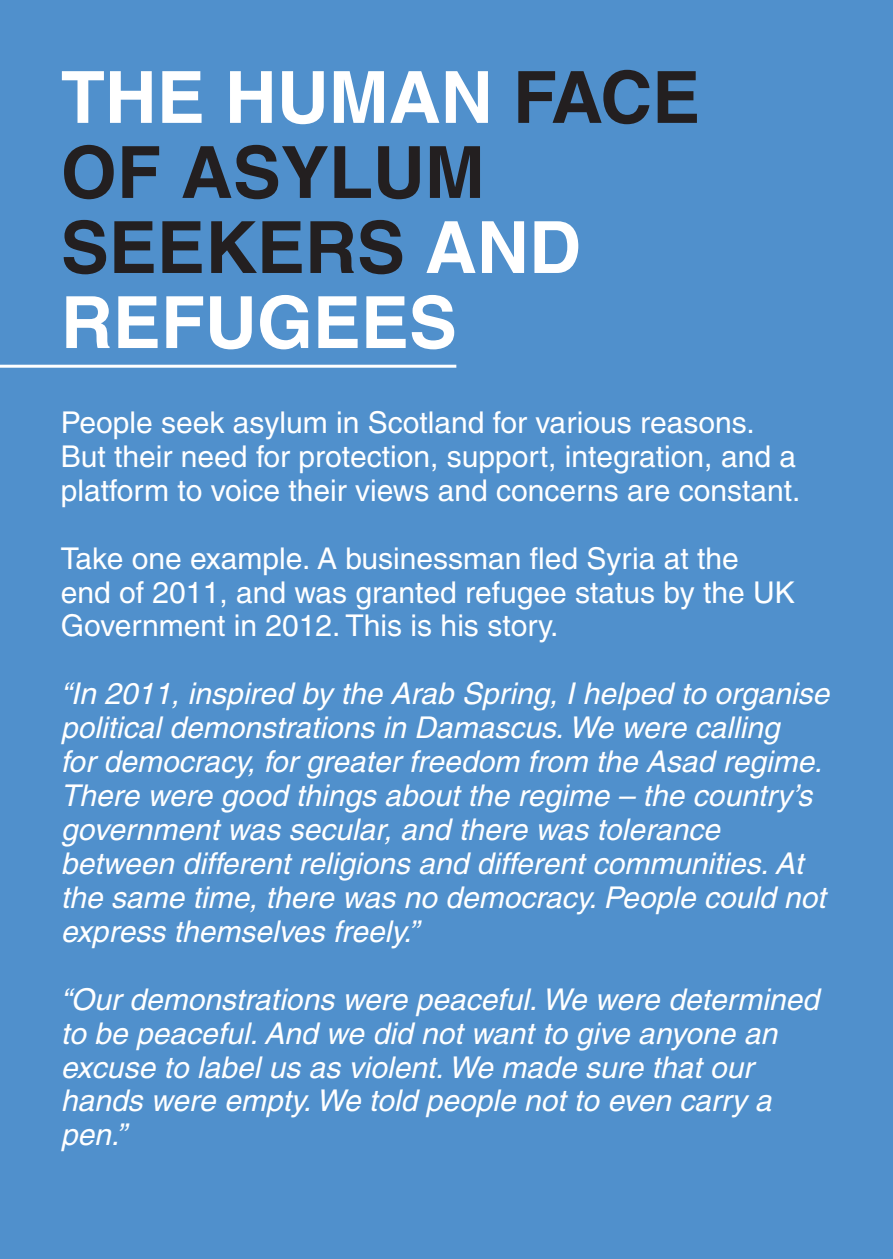
<style>
.page{position:relative;width:893px;height:1259px;background:#5090cc}
.page>*{position:absolute;margin:0;border:0;box-sizing:border-box;transform-origin:0 0}
.t1{font:700 72px/75px "Helvetica";color:#fff}
.t2{font:italic 30px/33.9px "Helvetica";color:#fff}
.t3{font:30px/33.9px "Helvetica CE";color:#fff}
.s1{color:#231f20}
</style>
<div class="page">
<hr style="left:0;top:365px;width:456px;height:3px;background:#fff">
<p class="t1" style="left:61px;top:59px;width:641px">THE HUMAN <span class="s1">FACE<br>OF ASYLUM<br>SEEKERS</span> AND<br>REFUGEES</p>
<p class="t3" style="left:61px;top:405px;width:741px">People seek asylum in Scotland for various reasons.<br>But their need for protection, support, integration, and a platform to voice their views and concerns are constant.</p>
<p class="t3" style="left:61px;top:541px;width:735px">Take one example. A businessman fled Syria at the end of 2011, and was granted refugee status by the UK<br>Government in 2012. This is his story.</p>
<p class="t2" style="left:61px;top:677px;width:770px">“In 2011, inspired by the Arab Spring, I helped to organise political demonstrations in Damascus. We were calling<br>for democracy, for greater freedom from the Asad regime.<br>There were good things about the regime – the country’s government was secular, and there was tolerance between different religions and different communities. At the same time, there was no democracy. People could not express themselves freely.”</p>
<p class="t2" style="left:61px;top:982px;width:759px">“Our demonstrations were peaceful. We were determined to be peaceful. And we did not want to give anyone an excuse to label us as violent. We made sure that our hands were empty. We told people not to even carry a pen.”</p>
</div>
